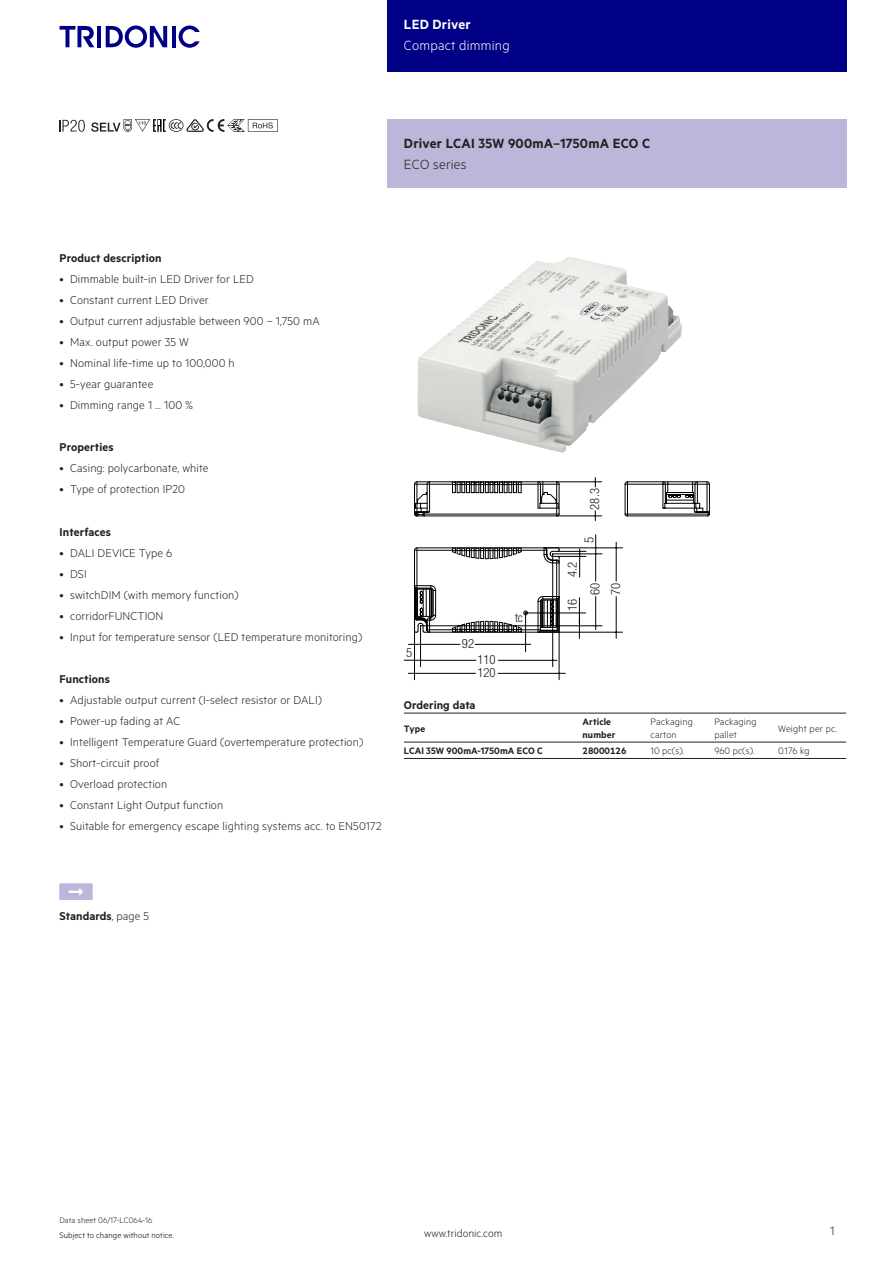
<style>
.page{position:relative;width:893px;height:1263px;background:#fff}
.page>*{position:absolute;margin:0;border:0;box-sizing:border-box;transform-origin:0 0}
.t1{font:15px "Tridonic Metric Print Semi";letter-spacing:.015em;color:#231f20}
.t2{font:15px "Tridonic Metric Print Light";letter-spacing:.015em;color:#fff}
.t3{font:15px "Tridonic Metric Print Semi";letter-spacing:.015em;color:#fff}
.t4{font:15px "Tridonic Metric Print Light";letter-spacing:.015em;color:#231f20}
.t5{font:13.5px "Tridonic Metric Print Light";color:#231f20}
.t6{font:12.75px "Tridonic Metric Print Light";letter-spacing:.01em;color:#231f20}
.t7{font:12.75px "Tridonic Metric Print Semi";letter-spacing:.01em;color:#231f20}
.t8{font:300 condensed 12.75px "Helvetica Neue LTW1 G";color:#231f20}
.t9{font:300 condensed 12.15px "Helvetica Neue LTW1 G";color:#231f20}
.t10{font:12px "Tridonic Metric Print Light";letter-spacing:.005em;color:#231f20}
.t11{font:10.5px/12.6px "Tridonic Metric Print Light";letter-spacing:.02em;color:#231f20}
.t12{font:10.5px/12.6px "Tridonic Metric Print Semi";letter-spacing:.005em;color:#231f20}
.t13{font:9px "Tridonic Metric Print Light";letter-spacing:.01em;color:#000}
.t14{font:9px "Tridonic Metric Print Light";letter-spacing:.005em;color:#231f20}
.s1{font-family:"Tridonic Metric Print Light"}
</style>
<div class="page">
<div style="left:387px;top:0;width:459px;height:72px;background:#000087"></div>
<hr style="left:97px;top:26px;width:4px;height:21px;background:#000087">
<svg style="left:106px;top:26px;width:61px;height:22px"></svg>
<hr style="left:172px;top:26px;width:3px;height:21px;background:#000087">
<svg style="left:179px;top:26px;width:21px;height:22px"></svg>
<svg style="left:60px;top:26px;width:34px;height:21px"></svg>
<svg style="left:60px;top:120px;width:25px;height:12px"></svg>
<svg style="left:91px;top:119px;width:187px;height:13px"></svg>
<div style="left:387px;top:119px;width:459px;height:68px;background:#bbb7da"></div>
<img style="left:418px;top:257px;width:264px;height:196px">
<svg style="left:404px;top:477px;width:213px;height:203px"></svg>
<hr style="left:525px;top:614px;width:1px;height:38px;background:#000001">
<hr style="left:475px;top:644px;width:56px;height:1px;background:#000001">
<hr style="left:408px;top:644px;width:52px;height:1px;background:#000001">
<svg style="left:414px;top:481px;width:296px;height:157px"></svg>
<hr style="left:404px;top:742px;width:179px;height:1px;background:#231f20">
<hr style="left:583px;top:742px;width:68px;height:1px;background:#231f20">
<hr style="left:651px;top:742px;width:63px;height:1px;background:#231f20">
<hr style="left:714px;top:742px;width:64px;height:1px;background:#231f20">
<hr style="left:778px;top:742px;width:68px;height:1px;background:#231f20">
<hr style="left:404px;top:713px;width:179px;height:1px;background:#231f20">
<hr style="left:583px;top:713px;width:68px;height:1px;background:#231f20">
<hr style="left:651px;top:713px;width:63px;height:1px;background:#231f20">
<hr style="left:714px;top:713px;width:64px;height:1px;background:#231f20">
<hr style="left:778px;top:713px;width:68px;height:1px;background:#231f20">
<hr style="left:404px;top:758px;width:179px;height:1px;background:#231f20">
<hr style="left:583px;top:758px;width:68px;height:1px;background:#231f20">
<hr style="left:651px;top:758px;width:63px;height:1px;background:#231f20">
<hr style="left:714px;top:758px;width:64px;height:1px;background:#231f20">
<hr style="left:778px;top:758px;width:68px;height:1px;background:#231f20">
<p class="t3" style="left:404px;top:15px;width:68px">LED Driver</p>
<p class="t2" style="left:404px;top:37px;width:107px">Compact dimming</p>
<p class="t1" style="left:404px;top:134px;width:248px">Driver LCAI 35W 900mA–1750mA ECO C</p>
<p class="t4" style="left:404px;top:156px;width:64px">ECO series</p>
<p class="t7" style="left:60px;top:250px;width:104px">Product description</p>
<p class="t6" style="left:60px;top:271px;width:196px">• Dimmable built-in LED Driver for LED</p>
<p class="t6" style="left:60px;top:292px;width:151px">• Constant current LED Driver</p>
<p class="t6" style="left:60px;top:313px;width:262px">• Output current adjustable between 900 – 1,750 mA</p>
<p class="t6" style="left:60px;top:334px;width:131px">• Max. output power 35 W</p>
<p class="t6" style="left:60px;top:355px;width:177px">• Nominal life-time up to 100,000 h</p>
<p class="t6" style="left:60px;top:376px;width:95px">• 5-year guarantee</p>
<p class="t6" style="left:60px;top:397px;width:135px">• Dimming range 1 ... 100 %</p>
<p class="t7" style="left:60px;top:439px;width:56px">Properties</p>
<p class="t6" style="left:60px;top:461px;width:150px">• Casing: polycarbonate, white</p>
<p class="t6" style="left:60px;top:482px;width:127px">• Type of protection IP20</p>
<p class="t7" style="left:60px;top:524px;width:53px">Interfaces</p>
<p class="t6" style="left:60px;top:545px;width:114px">• DALI DEVICE Type 6</p>
<p class="t6" style="left:60px;top:566px;width:29px">• DSI</p>
<p class="t6" style="left:60px;top:587px;width:181px">• switchDIM (with memory function)</p>
<p class="t6" style="left:60px;top:608px;width:105px">• corridorFUNCTION</p>
<p class="t6" style="left:60px;top:629px;width:304px">• Input for temperature sensor (LED temperature monitoring)</p>
<p class="t7" style="left:60px;top:671px;width:52px">Functions</p>
<p class="t6" style="left:60px;top:693px;width:264px">• Adjustable output current (I-select resistor or DALI)</p>
<p class="t6" style="left:60px;top:714px;width:122px">• Power-up fading at AC</p>
<p class="t6" style="left:60px;top:735px;width:305px">• Intelligent Temperature Guard (overtemperature protection)</p>
<p class="t6" style="left:60px;top:756px;width:101px">• Short-circuit proof</p>
<p class="t6" style="left:60px;top:777px;width:109px">• Overload protection</p>
<p class="t6" style="left:60px;top:798px;width:165px">• Constant Light Output function</p>
<p class="t6" style="left:60px;top:819px;width:324px">• Suitable for emergency escape lighting systems acc. to EN50172</p>
<p class="t8" style="left:587px;top:510px;width:23px;rotate:-90deg">28.3</p>
<p class="t8" style="left:581px;top:543px;width:8px;rotate:-90deg">5</p>
<p class="t8" style="left:406px;top:645px;width:8px">5</p>
<p class="t8" style="left:462px;top:636px;width:14px">92</p>
<p class="t8" style="left:477px;top:652px;width:20px">110</p>
<p class="t8" style="left:477px;top:665px;width:20px">120</p>
<p class="t9" style="left:515px;top:611px;width:9px">tc</p>
<p class="t8" style="left:565px;top:577px;width:17px;rotate:-90deg">4.2</p>
<p class="t8" style="left:565px;top:611px;width:14px;rotate:-90deg">16</p>
<p class="t8" style="left:588px;top:595px;width:14px;rotate:-90deg">60</p>
<p class="t8" style="left:608px;top:595px;width:14px;rotate:-90deg">70</p>
<p class="t7" style="left:404px;top:697px;width:73px">Ordering data</p>
<p class="t12" style="left:404px;top:722px;width:23px">Type</p>
<p class="t12" style="left:583px;top:715px;width:34px">Article number</p>
<p class="t11" style="left:651px;top:715px;width:44px">Packaging carton</p>
<p class="t11" style="left:714px;top:715px;width:44px">Packaging pallet</p>
<p class="t11" style="left:778px;top:722px;width:61px">Weight per pc.</p>
<p class="t12" style="left:404px;top:744px;width:140px">LCAI 35W 900mA-1750mA ECO C</p>
<p class="t12" style="left:583px;top:744px;width:46px">28000126</p>
<p class="t11" style="left:651px;top:744px;width:35px">10 pc(s).</p>
<p class="t11" style="left:714px;top:744px;width:42px">960 pc(s).</p>
<p class="t11" style="left:778px;top:744px;width:33px">0.176 kg</p>
<p class="t7" style="left:60px;top:909px;width:91px">Standards<span class="s1">, page 5</span></p>
<p class="t14" style="left:60px;top:1215px;width:95px">Data sheet 06/17-LC064-16</p>
<p class="t13" style="left:60px;top:1229px;width:116px">Subject to change without notice.</p>
<p class="t10" style="left:424px;top:1227px;width:80px">www.tridonic.com</p>
<p class="t5" style="left:830px;top:1223px;width:6px">1</p>
</div>
